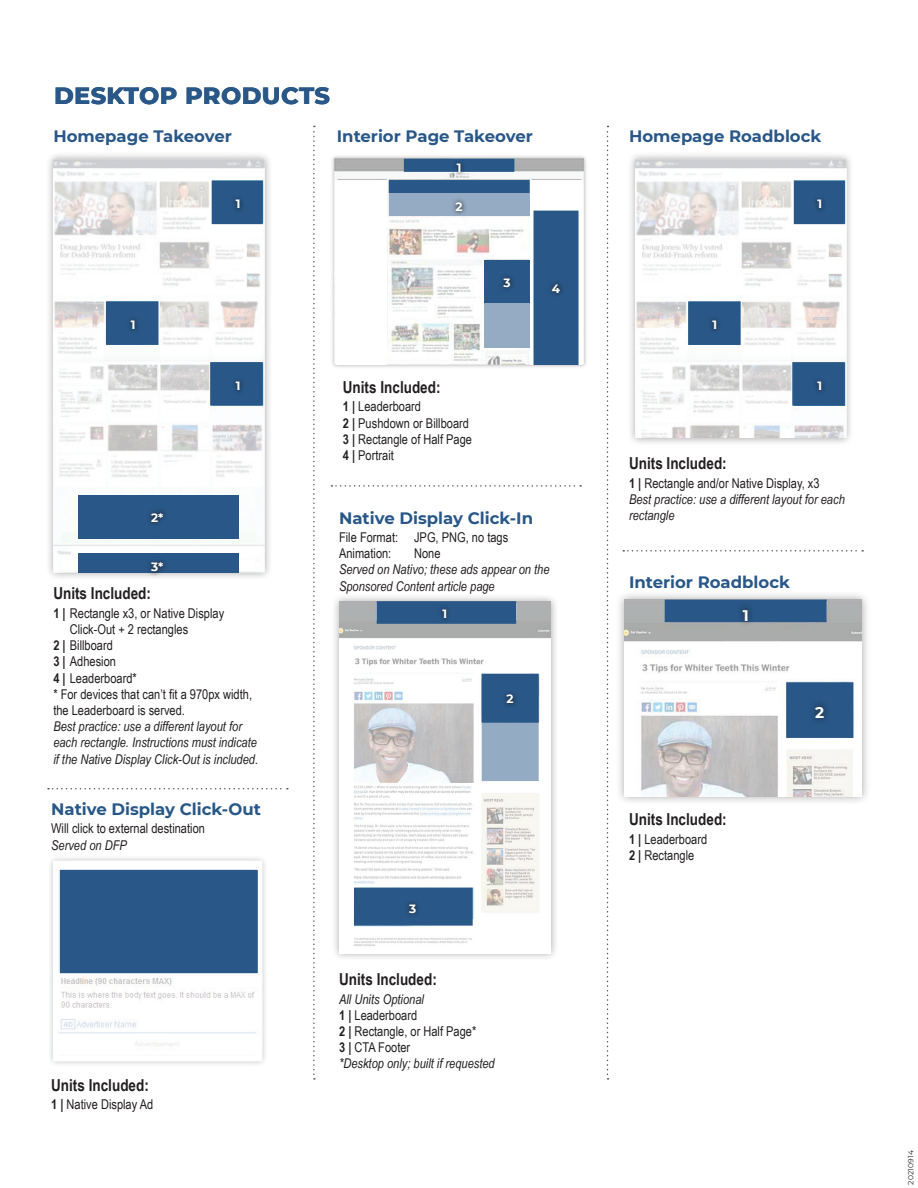
<style>
.page{position:relative;width:918px;height:1188px;background:#fff}
.page>*{position:absolute;margin:0;border:0;box-sizing:border-box;transform-origin:0 0}
.t1{font:800 24px "Montserrat";letter-spacing:.015em;color:#285788}
.t2{font:700 16.5px "Montserrat";color:#285788}
.t3{font:700 16.5px "Arial Narrow";color:#231f20}
.t4{font:700 15.3px "Montserrat";color:#fff}
.t5{font:italic 13.5px/16.2px "Arial Narrow";color:#231f20}
.t6{font:13.5px/16.2px "Arial Narrow";color:#231f20}
.t7{font:700 12px "Montserrat";color:#fff}
.t8{font:7.5px "Montserrat";letter-spacing:.015em;color:#231f20}
.s1{font-weight:700}
.s2{font-weight:700;font-style:normal}
.s3{font-style:normal}
</style>
<div class="page">
<svg style="left:313px;top:126px;width:2px;height:954px"></svg>
<svg style="left:607px;top:126px;width:2px;height:954px"></svg>
<div style="left:45px;top:151px;width:227px;height:430px;background:#231f20;opacity:.4"></div>
<img style="left:53px;top:159px;width:212px;height:414px">
<div style="left:212px;top:181px;width:51px;height:43px;background:#285788"></div>
<div style="left:106px;top:301px;width:52px;height:44px;background:#285788"></div>
<div style="left:210px;top:362px;width:53px;height:44px;background:#285788;border:2px solid #285788"></div>
<div style="left:78px;top:496px;width:160px;height:43px;background:#285788"></div>
<div style="left:78px;top:554px;width:160px;height:19px;background:#285788"></div>
<div style="left:230px;top:195px;width:15px;height:19px;background:#231f20;opacity:.75"></div>
<div style="left:126px;top:316px;width:14px;height:19px;background:#231f20;opacity:.75"></div>
<div style="left:230px;top:377px;width:15px;height:19px;background:#231f20;opacity:.75"></div>
<div style="left:146px;top:507px;width:23px;height:20px;background:#231f20;opacity:.75"></div>
<div style="left:146px;top:557px;width:23px;height:20px;background:#231f20;opacity:.75"></div>
<div style="left:627px;top:151px;width:227px;height:295px;background:#231f20;opacity:.4"></div>
<img style="left:635px;top:159px;width:211px;height:279px">
<div style="left:794px;top:181px;width:51px;height:43px;background:#285788"></div>
<div style="left:688px;top:301px;width:53px;height:44px;background:#285788;border:2px solid #285788"></div>
<div style="left:792px;top:362px;width:53px;height:44px;background:#285788;border:2px solid #285788"></div>
<div style="left:812px;top:195px;width:15px;height:19px;background:#231f20;opacity:.75"></div>
<div style="left:707px;top:316px;width:15px;height:19px;background:#231f20;opacity:.75"></div>
<div style="left:812px;top:377px;width:15px;height:19px;background:#231f20;opacity:.75"></div>
<svg style="left:48px;top:788px;width:240px;height:1px"></svg>
<svg style="left:623px;top:550px;width:240px;height:2px"></svg>
<svg style="left:331px;top:485px;width:250px;height:2px"></svg>
<img style="left:50px;top:857px;width:216px;height:208px">
<div style="left:58px;top:868px;width:201px;height:107px;background:#285788;border:2px solid #fff"></div>
<div style="left:331px;top:593px;width:227px;height:368px;background:#231f20;opacity:.4"></div>
<img style="left:339px;top:601px;width:211px;height:352px">
<div style="left:482px;top:674px;width:57px;height:107px;background:#93abc3"></div>
<div style="left:482px;top:674px;width:57px;height:49px;background:#285788;border:2px solid #285788"></div>
<div style="left:377px;top:601px;width:139px;height:23px;background:#285788;border:2px solid #285788"></div>
<div style="left:354px;top:888px;width:119px;height:38px;background:#285788;border:2px solid #285788"></div>
<div style="left:501px;top:690px;width:18px;height:19px;background:#231f20;opacity:.75"></div>
<div style="left:404px;top:900px;width:17px;height:19px;background:#231f20;opacity:.75"></div>
<div style="left:437px;top:604px;width:15px;height:19px;background:#231f20;opacity:.75"></div>
<div style="left:615px;top:590px;width:255px;height:216px;background:#231f20;opacity:.4"></div>
<img style="left:624px;top:600px;width:237px;height:197px">
<div style="left:786px;top:682px;width:67px;height:56px;background:#285788;border:2px solid #285788"></div>
<div style="left:665px;top:600px;width:162px;height:22px;background:#285788"></div>
<div style="left:808px;top:699px;width:23px;height:26px;background:#231f20;opacity:.75"></div>
<div style="left:735px;top:602px;width:20px;height:25px;background:#231f20;opacity:.75"></div>
<div style="left:330px;top:154px;width:258px;height:215px;background:#231f20;opacity:.4"></div>
<img style="left:334px;top:159px;width:250px;height:206px">
<div style="left:404px;top:159px;width:110px;height:13px;background:#285788;border:2px solid #285788"></div>
<div style="left:389px;top:181px;width:141px;height:35px;background:#95abc3"></div>
<div style="left:337px;top:180px;width:50px;height:185px;background:#fff"></div>
<div style="left:530px;top:180px;width:52px;height:185px;background:#fff"></div>
<div style="left:389px;top:180px;width:141px;height:13px;background:#285788"></div>
<div style="left:452px;top:159px;width:14px;height:19px;background:#231f20;opacity:.75"></div>
<div style="left:450px;top:197px;width:18px;height:19px;background:#231f20;opacity:.75"></div>
<div style="left:534px;top:211px;width:45px;height:154px;background:#285788;border:2px solid #285788"></div>
<div style="left:484px;top:260px;width:46px;height:88px;background:#95abc3"></div>
<div style="left:484px;top:260px;width:46px;height:43px;background:#285788"></div>
<div style="left:498px;top:273px;width:18px;height:19px;background:#231f20;opacity:.75"></div>
<div style="left:547px;top:279px;width:19px;height:19px;background:#231f20;opacity:.75"></div>
<h1 class="t1" style="left:54px;top:78px;width:278px">DESKTOP PRODUCTS</h1>
<p class="t2" style="left:53px;top:124px;width:180px">Homepage Takeover</p>
<p class="t7" style="left:236px;top:196px;width:6px">1</p>
<p class="t2" style="left:337px;top:124px;width:198px">Interior Page Takeover</p>
<p class="t7" style="left:457px;top:160px;width:6px">1</p>
<p class="t7" style="left:456px;top:198px;width:9px">2</p>
<p class="t7" style="left:131px;top:317px;width:6px">1</p>
<p class="t7" style="left:151px;top:509px;width:14px">2*</p>
<p class="t7" style="left:151px;top:559px;width:14px">3*</p>
<p class="t7" style="left:236px;top:377px;width:6px">1</p>
<p class="t3" style="left:53px;top:581px;width:99px">Units Included:</p>
<p class="t6" style="left:53px;top:604px;width:172px"><span class="s1">1 |</span> Rectangle x3, or Native Display</p>
<p class="t6" style="left:70px;top:621px;width:120px">Click-Out + 2 rectangles</p>
<p class="t6" style="left:53px;top:637px;width:61px"><span class="s1">2 |</span> Billboard</p>
<p class="t6" style="left:53px;top:653px;width:64px"><span class="s1">3 |</span> Adhesion</p>
<p class="t6" style="left:53px;top:669px;width:85px"><span class="s1">4 |</span> Leaderboard*</p>
<p class="t6" style="left:53px;top:685px;width:200px">* For devices that can’t fit a 970px width,</p>
<p class="t6" style="left:53px;top:702px;width:133px">the Leaderboard is served.</p>
<p class="t5" style="left:53px;top:718px;width:206px">Best practice: use a different layout for each rectangle. Instructions must indicate if the Native Display Click-Out is included.</p>
<p class="t2" style="left:51px;top:797px;width:211px">Native Display Click-Out</p>
<p class="t6" style="left:51px;top:820px;width:155px">Will click to external destination</p>
<p class="t5" style="left:51px;top:837px;width:77px">Served on DFP</p>
<p class="t3" style="left:51px;top:1072px;width:99px">Units Included:</p>
<p class="t6" style="left:51px;top:1096px;width:104px"><span class="s1">1 |</span> Native Display Ad</p>
<p class="t7" style="left:503px;top:274px;width:9px">3</p>
<p class="t3" style="left:343px;top:375px;width:99px">Units Included:</p>
<p class="t6" style="left:343px;top:398px;width:131px"><span class="s1">1 |</span> Leaderboard<br><span class="s1">2 |</span> Pushdown or Billboard<br><span class="s1">3 |</span> Rectangle of Half Page<br><span class="s1">4 |</span> Portrait</p>
<p class="t7" style="left:552px;top:280px;width:10px">4</p>
<p class="t2" style="left:339px;top:506px;width:195px">Native Display Click-In</p>
<p class="t6" style="left:339px;top:529px;width:171px">File Format: JPG, PNG, no tags<br>Animation:</p>
<p class="t6" style="left:414px;top:545px;width:28px">None</p>
<p class="t5" style="left:339px;top:561px;width:212px">Served on Nativo; these ads appear on the<br>Sponsored Content article page</p>
<p class="t7" style="left:442px;top:605px;width:6px">1</p>
<p class="t7" style="left:507px;top:690px;width:9px">2</p>
<p class="t7" style="left:409px;top:900px;width:9px">3</p>
<p class="t3" style="left:339px;top:967px;width:99px">Units Included:</p>
<p class="t5" style="left:339px;top:991px;width:157px">All Units Optional<br><span class="s2">1 |</span> <span class="s3">Leaderboard<br></span><span class="s2">2 |</span> <span class="s3">Rectangle, or Half Page*<br></span><span class="s2">3 |</span> <span class="s3">CTA Footer<br></span>*Desktop only; built if requested</p>
<p class="t2" style="left:629px;top:124px;width:194px">Homepage Roadblock</p>
<p class="t7" style="left:713px;top:317px;width:6px">1</p>
<p class="t7" style="left:817px;top:196px;width:6px">1</p>
<p class="t7" style="left:817px;top:377px;width:6px">1</p>
<p class="t3" style="left:629px;top:451px;width:99px">Units Included:</p>
<p class="t5" style="left:629px;top:474px;width:217px"><span class="s2">1 |</span> <span class="s3">Rectangle and/or Native Display, x3<br></span>Best practice: use a different layout for each rectangle</p>
<p class="t2" style="left:629px;top:571px;width:162px">Interior Roadblock</p>
<p class="t4" style="left:743px;top:604px;width:8px">1</p>
<p class="t3" style="left:629px;top:807px;width:99px">Units Included:</p>
<p class="t6" style="left:629px;top:830px;width:80px"><span class="s1">1 |</span> Leaderboard<br><span class="s1">2 |</span> Rectangle</p>
<p class="t4" style="left:815px;top:702px;width:11px">2</p>
<p class="t8" style="left:906px;top:1185px;width:36px;rotate:-90deg">20210914</p>
</div>
